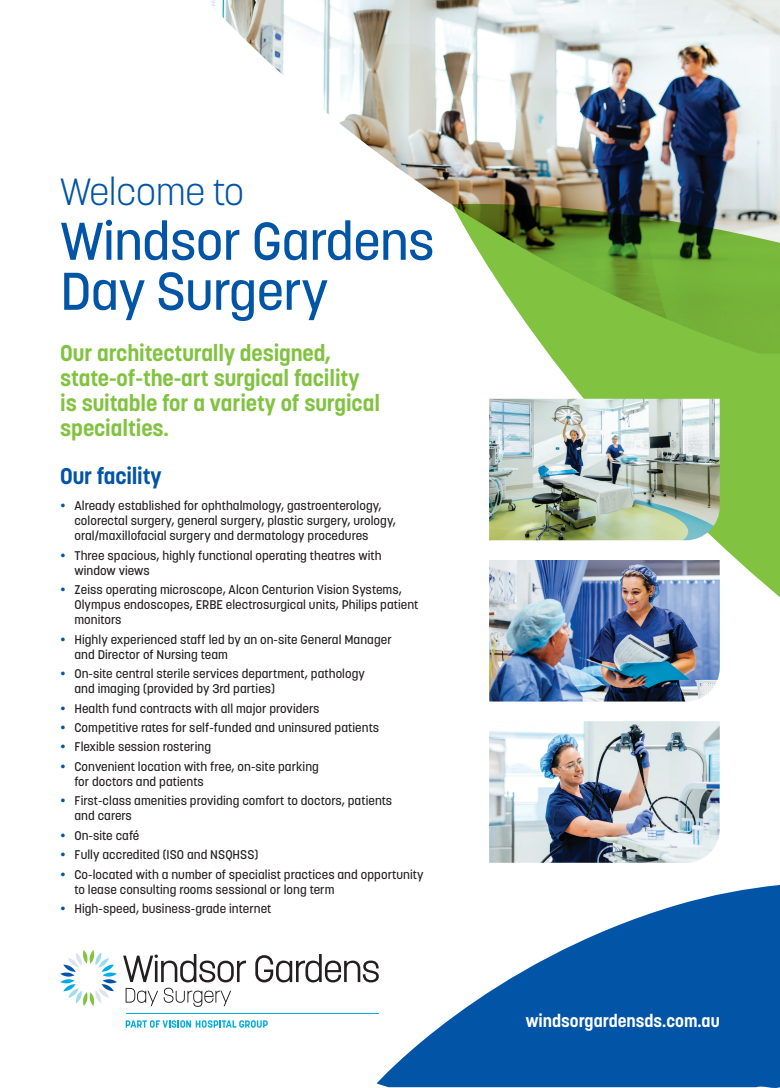
<style>
.page{position:relative;width:780px;height:1088px;background:#fff}
.page>*{position:absolute;margin:0;border:0;box-sizing:border-box;transform-origin:0 0}
.t1{font:500 52.5px/50px "Korolev";letter-spacing:-.01em;color:#0154a6}
.t2{font:300 37.5px "Korolev";color:#0154a6}
.t3{font:700 22.5px/25px "Korolev";letter-spacing:-.005em;color:#81c340}
.WGDS_HEADING{font:700 22.5px "Korolev";letter-spacing:-.01em;color:#0154a6}
.t4{font:700 17.5px "Korolev";color:#fff}
.t5{font:500 12.5px/15px "Korolev";letter-spacing:.005em;color:#231f20}
</style>
<div class="page">
<img style="left:211px;top:0;width:569px;height:205px">
<svg style="left:452px;top:186px;width:328px;height:649px"></svg>
<svg style="left:60px;top:950px;width:57px;height:56px"></svg>
<svg style="left:126px;top:988px;width:32px;height:18px"></svg>
<svg style="left:164px;top:988px;width:67px;height:19px"></svg>
<svg style="left:126px;top:1020px;width:142px;height:7px"></svg>
<hr style="left:126px;top:1013px;width:252px;height:1px;background:#00abe7">
<svg style="left:123px;top:954px;width:123px;height:28px"></svg>
<svg style="left:255px;top:954px;width:122px;height:28px"></svg>
<svg style="left:377px;top:885px;width:403px;height:203px;fill:#0154a6"></svg>
<img style="left:489px;top:399px;width:230px;height:141px">
<img style="left:489px;top:560px;width:230px;height:141px">
<img style="left:489px;top:721px;width:230px;height:142px">
<p class="t2" style="left:60px;top:168px;width:185px">Welcome to</p>
<p class="t1" style="left:60px;top:216px;width:375px">Windsor Gardens<br>Day Surgery</p>
<p class="t3" style="left:60px;top:340px;width:321px">Our architecturally designed, state-of-the-art surgical facility is suitable for a variety of surgical specialties.</p>
<p class="WGDS_HEADING" style="left:60px;top:462px;width:103px">Our facility</p>
<p class="t5" style="left:74px;top:498px;width:323px">Already established for ophthalmology, gastroenterology, colorectal surgery, general surgery, plastic surgery, urology, oral/maxillofacial surgery and dermatology procedures</p>
<p class="t5" style="left:74px;top:548px;width:308px">Three spacious, highly functional operating theatres with window views</p>
<p class="t5" style="left:74px;top:582px;width:345px">Zeiss operating microscope, Alcon Centurion Vision Systems,<br>Olympus endoscopes, ERBE electrosurgical units, Philips patient monitors</p>
<p class="t5" style="left:74px;top:632px;width:319px">Highly experienced staff led by an on-site General Manager and Director of Nursing team</p>
<p class="t5" style="left:74px;top:666px;width:292px">On-site central sterile services department, pathology and imaging (provided by 3rd parties)</p>
<p class="t5" style="left:74px;top:701px;width:246px">Health fund contracts with all major providers</p>
<p class="t5" style="left:74px;top:720px;width:306px">Competitive rates for self-funded and uninsured patients</p>
<p class="t5" style="left:74px;top:739px;width:138px">Flexible session rostering</p>
<p class="t5" style="left:74px;top:759px;width:246px">Convenient location with free, on-site parking for doctors and patients</p>
<p class="t5" style="left:74px;top:793px;width:319px">First-class amenities providing comfort to doctors, patients and carers</p>
<p class="t5" style="left:74px;top:828px;width:66px">On-site café</p>
<p class="t5" style="left:74px;top:847px;width:185px">Fully accredited (ISO and NSQHSS)</p>
<p class="t5" style="left:74px;top:867px;width:350px">Co-located with a number of specialist practices and opportunity to lease consulting rooms sessional or long term</p>
<p class="t5" style="left:74px;top:901px;width:198px">High-speed, business-grade internet</p>
<p class="t4" style="left:525px;top:1010px;width:195px">windsorgardensds.com.au</p>
</div>
